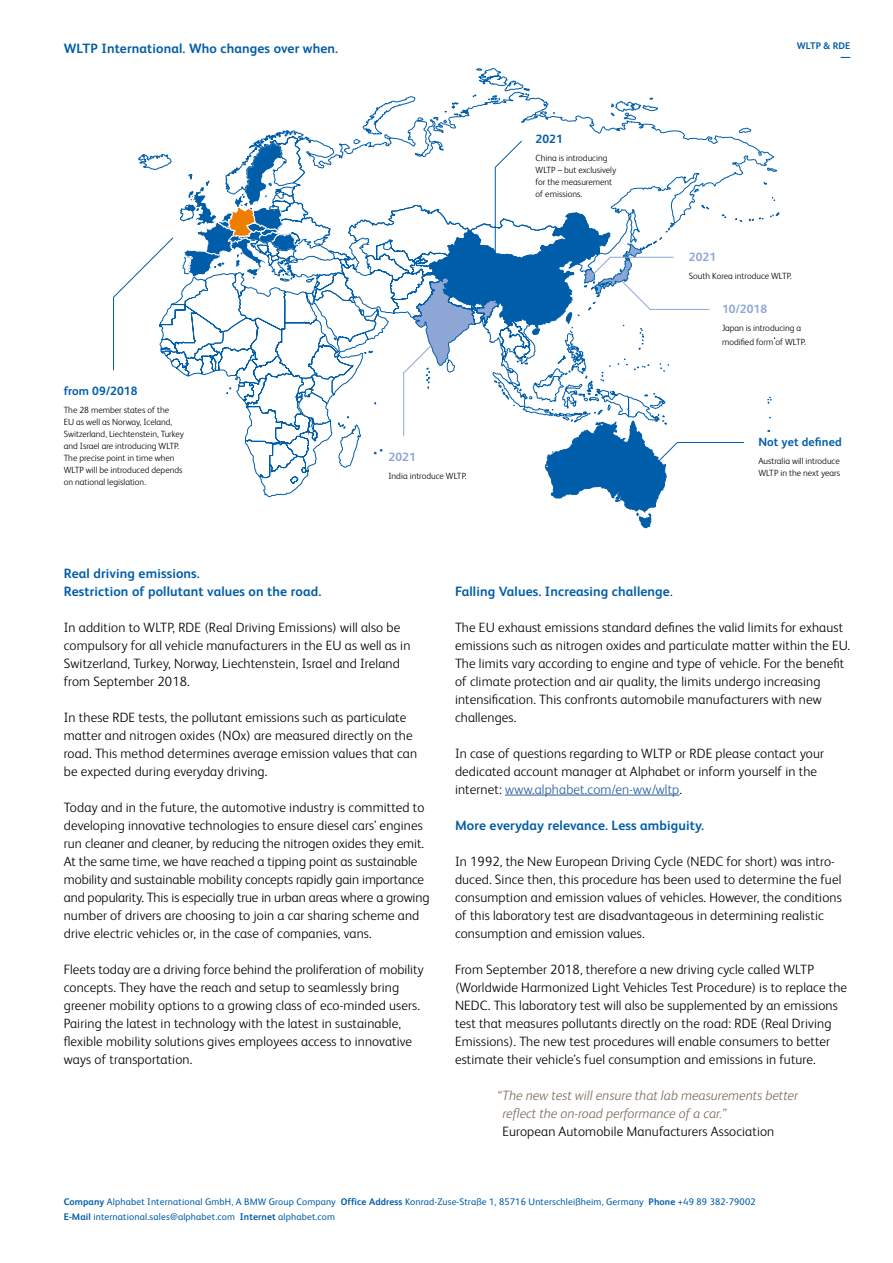
<style>
.page{position:relative;width:893px;height:1263px;background:#fff}
.page>*{position:absolute;margin:0;border:0;box-sizing:border-box;transform-origin:0 0}
.t1{font:300 13.5px/18px "FS Albert Pro";letter-spacing:.01em;color:#000}
.t2{font:700 13.5px/18px "FS Albert Pro";letter-spacing:.01em;color:#005da9}
.t3{font:italic 300 13.5px/18px "FS Albert Pro";color:#79695a}
.t4{font:700 12px "FS Albert Pro";letter-spacing:.01em;color:#005da9}
.t5{font:700 12px "FS Albert Pro";letter-spacing:.01em;color:#8da6d6}
.t6{font:9.6px/15px "FS Albert Pro";letter-spacing:.015em;color:#005da9}
.t7{font:700 9.6px/10.5px "FS Albert Pro";letter-spacing:.01em;color:#005da9;text-align:right}
.t8{font:300 9px/12px "FS Albert Pro";color:#000}
.s1{font-weight:300;color:#000}
.s2{color:#275b9b}
.s3{font-weight:700}
</style>
<div class="page">
<svg style="left:362px;top:68px;width:415px;height:265px"></svg>
<svg style="left:251px;top:454px;width:104px;height:43px"></svg>
<hr style="left:495px;top:167px;width:1px;height:95px;background:#005da9">
<svg style="left:113px;top:130px;width:269px;height:324px"></svg>
<svg style="left:494px;top:140px;width:29px;height:28px"></svg>
<svg style="left:402px;top:197px;width:377px;height:331px"></svg>
<hr style="left:505px;top:795px;width:174px;height:1px;background:#275b9b">
<p class="t2" style="left:64px;top:39px;width:276px">WLTP International. Who changes over when.</p>
<p class="t7" style="left:797px;top:40px;width:55px">WLTP &amp; RDE —</p>
<p class="t4" style="left:536px;top:130px;width:29px">2021</p>
<p class="t4" style="left:64px;top:382px;width:75px">from 09/2018</p>
<p class="t8" style="left:64px;top:403px;width:122px">The 28 member states of the<br>EU as well as Norway, Iceland,<br>Switzerland, Liechtenstein, Turkey and Israel are introducing WLTP.<br>The precise point in time when<br>WLTP will be introduced depends on national legislation.</p>
<p class="t8" style="left:536px;top:151px;width:82px">China is introducing<br>WLTP – but exclusively for the measurement of emissions.</p>
<p class="t5" style="left:388px;top:448px;width:29px">2021</p>
<p class="t8" style="left:388px;top:469px;width:80px">India introduce WLTP.</p>
<p class="t5" style="left:689px;top:248px;width:29px">2021</p>
<p class="t8" style="left:689px;top:269px;width:104px">South Korea introduce WLTP.</p>
<p class="t5" style="left:722px;top:300px;width:47px">10/2018</p>
<p class="t8" style="left:722px;top:321px;width:85px;line-height:13.5px">Japan is introducing a modified form of WLTP.</p>
<p class="t4" style="left:758px;top:434px;width:85px">Not yet defined</p>
<p class="t8" style="left:758px;top:455px;width:83px">Australia will introduce<br>WLTP in the next years</p>
<p class="t2" style="left:64px;top:563px;width:259px">Real driving emissions.<br>Restriction of pollutant values on the road.</p>
<p class="t1" style="left:64px;top:617px;width:348px">In addition to WLTP, RDE (Real Driving Emissions) will also be compulsory for all vehicle manufacturers in the EU as well as in Switzerland, Turkey, Norway, Liechtenstein, Israel and Ireland from September 2018.</p>
<p class="t1" style="left:64px;top:707px;width:355px">In these RDE tests, the pollutant emissions such as particulate matter and nitrogen oxides (NOx) are measured directly on the road. This method determines average emission values that can be expected during everyday driving.</p>
<p class="t1" style="left:64px;top:797px;width:367px">Today and in the future, the automotive industry is committed to developing innovative technologies to ensure diesel cars’ engines run cleaner and cleaner, by reducing the nitrogen oxides they emit.<br>At the same time, we have reached a tipping point as sustainable mobility and sustainable mobility concepts rapidly gain importance and popularity. This is especially true in urban areas where a growing number of drivers are choosing to join a car sharing scheme and drive electric vehicles or, in the case of companies, vans.</p>
<p class="t1" style="left:64px;top:959px;width:361px">Fleets today are a driving force behind the proliferation of mobility concepts. They have the reach and setup to seamlessly bring greener mobility options to a growing class of eco-minded users.<br>Pairing the latest in technology with the latest in sustainable, flexible mobility solutions gives employees access to innovative ways of transportation.</p>
<p class="t2" style="left:455px;top:581px;width:219px">Falling Values. Increasing challenge<span class="s1">.</span></p>
<p class="t1" style="left:455px;top:617px;width:397px">The EU exhaust emissions standard defines the valid limits for exhaust emissions such as nitrogen oxides and particulate matter within the EU.<br>The limits vary according to engine and type of vehicle. For the benefit of climate protection and air quality, the limits undergo increasing intensification. This confronts automobile manufacturers with new challenges.</p>
<p class="t1" style="left:455px;top:743px;width:371px">In case of questions regarding to WLTP or RDE please contact your dedicated account manager at Alphabet or inform yourself in the internet: <span class="s2">www.alphabet.com/en-ww/wltp</span>.</p>
<p class="t2" style="left:455px;top:815px;width:250px">More everyday relevance. Less ambiguity.</p>
<p class="t1" style="left:455px;top:851px;width:388px">In 1992, the New European Driving Cycle (NEDC for short) was intro&shy;duced. Since then, this procedure has been used to determine the fuel consumption and emission values of vehicles. However, the conditions of this laboratory test are disadvantageous in determining realistic consumption and emission values.</p>
<p class="t1" style="left:455px;top:959px;width:394px">From September 2018, therefore a new driving cycle called WLTP (Worldwide Harmonized Light Vehicles Test Procedure) is to replace the NEDC. This laboratory test will also be supplemented by an emissions test that measures pollutants directly on the road: RDE (Real Driving Emissions). The new test procedures will enable consumers to better estimate their vehicle’s fuel consumption and emissions in future.</p>
<p class="t3" style="left:502px;top:1085px;width:297px;text-indent:-5px">“The new test will ensure that lab measurements better reflect the on-road performance of a car.”</p>
<p class="t1" style="left:502px;top:1121px;width:273px">European Automobile Manufacturers Association</p>
<p class="t6" style="left:64px;top:1194px;width:693px"><span class="s3">Company</span> Alphabet International GmbH, A BMW Group Company <span class="s3">Office Address</span> Konrad-Zuse-Straße 1, 85716 Unterschleißheim, Germany <span class="s3">Phone</span> +49 89 382-79002<br><span class="s3">E-Mail</span> international.sales@alphabet.com <span class="s3">Internet</span> alphabet.com</p>
</div>
